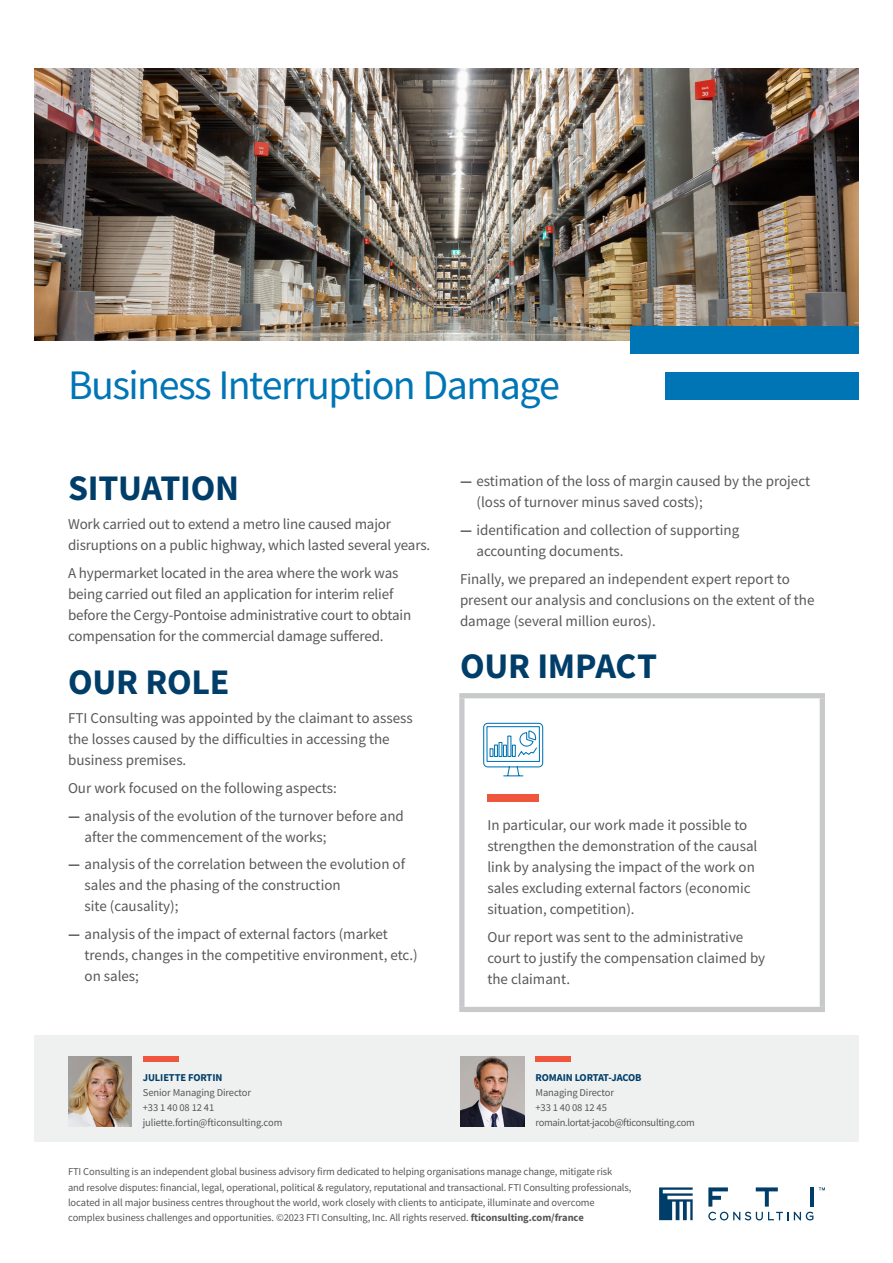
<style>
.page{position:relative;width:893px;height:1263px;background:#fff}
.page>*{position:absolute;margin:0;border:0;box-sizing:border-box;transform-origin:0 0}
.Headline{font:42px "Source Sans Pro";letter-spacing:-.035em;color:#0075b6}
.Heading{font:700 36px "Source Sans Pro";letter-spacing:-.005em;color:#003e69}
.Body_Copy{font:15px/21px "Source Sans Pro";color:#57585a}
.Infographics{font:15px/21px "Source Sans Pro";color:#57585a}
.Boilerplate{font:10.5px/15.1px "Source Sans Pro";letter-spacing:-.01em;color:#57585a}
.Bio_details{font:10.5px "Source Sans Pro";letter-spacing:-.01em;color:#57585a}
.Bio_details-2{font:10.5px "Source Sans Pro";letter-spacing:-.03em;color:#57585a}
.Bio_Name{font:700 10.5px "Source Sans Pro";letter-spacing:-.01em;color:#003e69}
.s1{font-weight:700}
</style>
<div class="page">
<img style="left:34px;top:68px;width:825px;height:272px">
<div style="left:630px;top:326px;width:229px;height:28px;background:#0075b6"></div>
<div style="left:666px;top:372px;width:193px;height:27px;background:#0075b6"></div>
<div style="left:459px;top:693px;width:366px;height:5px;background:#c7c9ca"></div>
<div style="left:459px;top:698px;width:5px;height:309px;background:#c7c9ca"></div>
<div style="left:820px;top:698px;width:5px;height:309px;background:#c7c9ca"></div>
<div style="left:459px;top:1007px;width:366px;height:5px;background:#c7c9ca"></div>
<svg style="left:483px;top:722px;width:61px;height:54px"></svg>
<div style="left:487px;top:795px;width:52px;height:7px;background:#f0553e"></div>
<div style="left:34px;top:1035px;width:825px;height:107px;background:#eff0f0"></div>
<img style="left:68px;top:1056px;width:64px;height:71px">
<img style="left:461px;top:1056px;width:63px;height:71px">
<svg style="left:659px;top:1187px;width:34px;height:33px"></svg>
<svg style="left:708px;top:1212px;width:105px;height:8px"></svg>
<svg style="left:819px;top:1187px;width:6px;height:3px"></svg>
<svg style="left:756px;top:1187px;width:22px;height:19px"></svg>
<hr style="left:810px;top:1187px;width:4px;height:19px;background:#003e69">
<svg style="left:708px;top:1187px;width:20px;height:19px"></svg>
<div style="left:143px;top:1056px;width:36px;height:5px;background:#f0553e"></div>
<div style="left:535px;top:1056px;width:36px;height:5px;background:#f0553e"></div>
<p class="Headline" style="left:68px;top:359px;width:493px">Business Interruption Damage</p>
<p class="Heading" style="left:68px;top:463px;width:173px">SITUATION</p>
<p class="Body_Copy" style="left:68px;top:514px;width:364px">Work carried out to extend a metro line caused major disruptions on a public highway, which lasted several years.</p>
<p class="Body_Copy" style="left:68px;top:562px;width:345px">A hypermarket located in the area where the work was being carried out filed an application for interim relief before the Cergy-Pontoise administrative court to obtain compensation for the commercial damage suffered.</p>
<p class="Heading" style="left:68px;top:657px;width:163px">OUR ROLE</p>
<p class="Body_Copy" style="left:68px;top:707px;width:346px">FTI Consulting was appointed by the claimant to assess the losses caused by the difficulties in accessing the business premises.</p>
<p class="Body_Copy" style="left:68px;top:777px;width:270px">Our work focused on the following aspects:</p>
<p class="Body_Copy" style="left:85px;top:805px;width:321px;text-indent:-16px"><span class="s1">—</span> analysis of the evolution of the turnover before and after the commencement of the works;</p>
<p class="Body_Copy" style="left:85px;top:854px;width:322px;text-indent:-16px"><span class="s1">—</span> analysis of the correlation between the evolution of sales and the phasing of the construction<br>site (causality);</p>
<p class="Body_Copy" style="left:85px;top:923px;width:335px;text-indent:-16px"><span class="s1">—</span> analysis of the impact of external factors (market trends, changes in the competitive environment, etc.) on sales;</p>
<p class="Body_Copy" style="left:476px;top:470px;width:335px;text-indent:-16px"><span class="s1">—</span> estimation of the loss of margin caused by the project (loss of turnover minus saved costs);</p>
<p class="Body_Copy" style="left:476px;top:519px;width:264px;text-indent:-16px"><span class="s1">—</span> identification and collection of supporting accounting documents.</p>
<p class="Body_Copy" style="left:460px;top:568px;width:356px">Finally, we prepared an independent expert report to present our analysis and conclusions on the extent of the damage (several million euros).</p>
<p class="Heading" style="left:460px;top:642px;width:199px">OUR IMPACT</p>
<p class="Infographics" style="left:487px;top:814px;width:271px">In particular, our work made it possible to strengthen the demonstration of the causal link by analysing the impact of the work on sales excluding external factors (economic situation, competition).</p>
<p class="Infographics" style="left:487px;top:926px;width:279px">Our report was sent to the administrative court to justify the compensation claimed by the claimant.</p>
<p class="Bio_Name" style="left:143px;top:1070px;width:81px">JULIETTE FORTIN</p>
<p class="Bio_details" style="left:143px;top:1086px;width:110px">Senior Managing Director</p>
<p class="Bio_details" style="left:143px;top:1101px;width:73px">+33 1 40 08 12 41</p>
<p class="Bio_details" style="left:143px;top:1116px;width:141px">juliette.fortin@fticonsulting.com</p>
<p class="Bio_Name" style="left:535px;top:1070px;width:108px">ROMAIN LORTAT-JACOB</p>
<p class="Bio_details" style="left:535px;top:1086px;width:80px">Managing Director</p>
<p class="Bio_details" style="left:535px;top:1101px;width:73px">+33 1 40 08 12 45</p>
<p class="Bio_details-2" style="left:535px;top:1116px;width:161px">romain.lortat-jacob@fticonsulting.com</p>
<p class="Boilerplate" style="left:68px;top:1164px;width:565px">FTI Consulting is an independent global business advisory firm dedicated to helping organisations manage change, mitigate risk and resolve disputes: financial, legal, operational, political &amp; regulatory, reputational and transactional. FTI Consulting professionals, located in all major business centres throughout the world, work closely with clients to anticipate, illuminate and overcome complex business challenges and opportunities. ©2023 FTI Consulting, Inc. All rights reserved. <span class="s1">fticonsulting.com/france</span></p>
</div>
